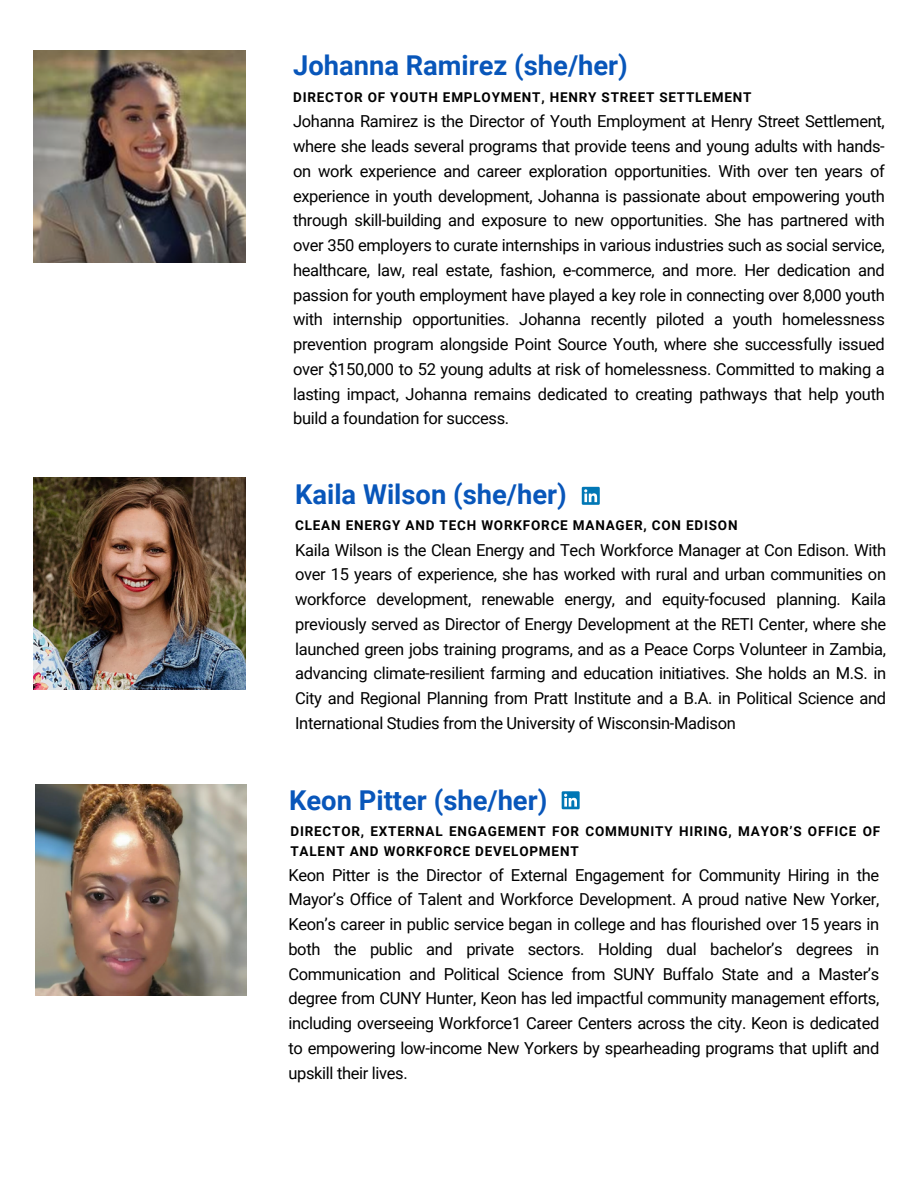
<style>
.page{position:relative;width:918px;height:1188px;background:#fff}
.page>*{position:absolute;margin:0;border:0;box-sizing:border-box;transform-origin:0 0}
.t1{font:700 27.3px "Roboto";color:#0856ba}
.t2{font:16.5px/24.8px "Roboto";letter-spacing:-.02em;color:#000;text-align:justify}
.t3{font:700 13.5px/20.2px "Roboto";letter-spacing:.06em;color:#000}
</style>
<div class="page">
<img style="left:33px;top:51px;width:212px;height:211px">
<img style="left:35px;top:785px;width:211px;height:210px">
<div style="left:562px;top:791px;width:18px;height:18px;background:#0177b5"></div>
<svg style="left:564px;top:794px;width:13px;height:13px"></svg>
<svg style="left:582px;top:487px;width:18px;height:18px"></svg>
<svg style="left:584px;top:489px;width:13px;height:13px"></svg>
<img style="left:33px;top:478px;width:212px;height:211px">
<h1 class="t1" style="left:293px;top:50px;width:336px">Johanna Ramirez (she/her)</h1>
<p class="t2" style="left:293px;top:109px;width:593px">Johanna Ramirez is the Director of Youth Employment at Henry Street Settlement, where she leads several programs that provide teens and young adults with hands&shy;on work experience and career exploration opportunities. With over ten years of experience in youth development, Johanna is passionate about empowering youth through skill-building and exposure to new opportunities. She has partnered with over 350 employers to curate internships in various industries such as social service, healthcare, law, real estate, fashion, e-commerce, and more. Her dedication and passion for youth employment have played a key role in connecting over 8,000 youth with internship opportunities. Johanna recently piloted a youth homelessness prevention program alongside Point Source Youth, where she successfully issued over $150,000 to 52 young adults at risk of homelessness. Committed to making a lasting impact, Johanna remains dedicated to creating pathways that help youth build a foundation for success.</p>
<h2 class="t3" style="left:293px;top:87px;width:460px">DIRECTOR OF YOUTH EMPLOYMENT, HENRY STREET SETTLEMENT</h2>
<p class="t1" style="left:295px;top:478px;width:273px">Kaila Wilson (she/her)</p>
<p class="t2" style="left:295px;top:538px;width:592px">Kaila Wilson is the Clean Energy and Tech Workforce Manager at Con Edison. With over 15 years of experience, she has worked with rural and urban communities on workforce development, renewable energy, and equity-focused planning. Kaila previously served as Director of Energy Development at the RETI Center, where she launched green jobs training programs, and as a Peace Corps Volunteer in Zambia, advancing climate-resilient farming and education initiatives. She holds an M.S. in City and Regional Planning from Pratt Institute and a B.A. in Political Science and International Studies from the University of Wisconsin-Madison</p>
<h1 class="t3" style="left:295px;top:515px;width:444px">CLEAN ENERGY AND TECH WORKFORCE MANAGER, CON EDISON</h1>
<h1 class="t1" style="left:289px;top:785px;width:260px">Keon Pitter (she/her)</h1>
<h2 class="t3" style="left:290px;top:821px;width:591px">DIRECTOR, EXTERNAL ENGAGEMENT FOR COMMUNITY HIRING, MAYOR’S OFFICE OF<br>TALENT AND WORKFORCE DEVELOPMENT</h2>
<p class="t2" style="left:288px;top:863px;width:592px">Keon Pitter is the Director of External Engagement for Community Hiring in the Mayor’s Office of Talent and Workforce Development. A proud native New Yorker, Keon’s career in public service began in college and has flourished over 15 years in both the public and private sectors. Holding dual bachelor’s degrees in Communication and Political Science from SUNY Buffalo State and a Master’s degree from CUNY Hunter, Keon has led impactful community management efforts, including overseeing Workforce1 Career Centers across the city. Keon is dedicated to empowering low-income New Yorkers by spearheading programs that uplift and upskill their lives.</p>
</div>
